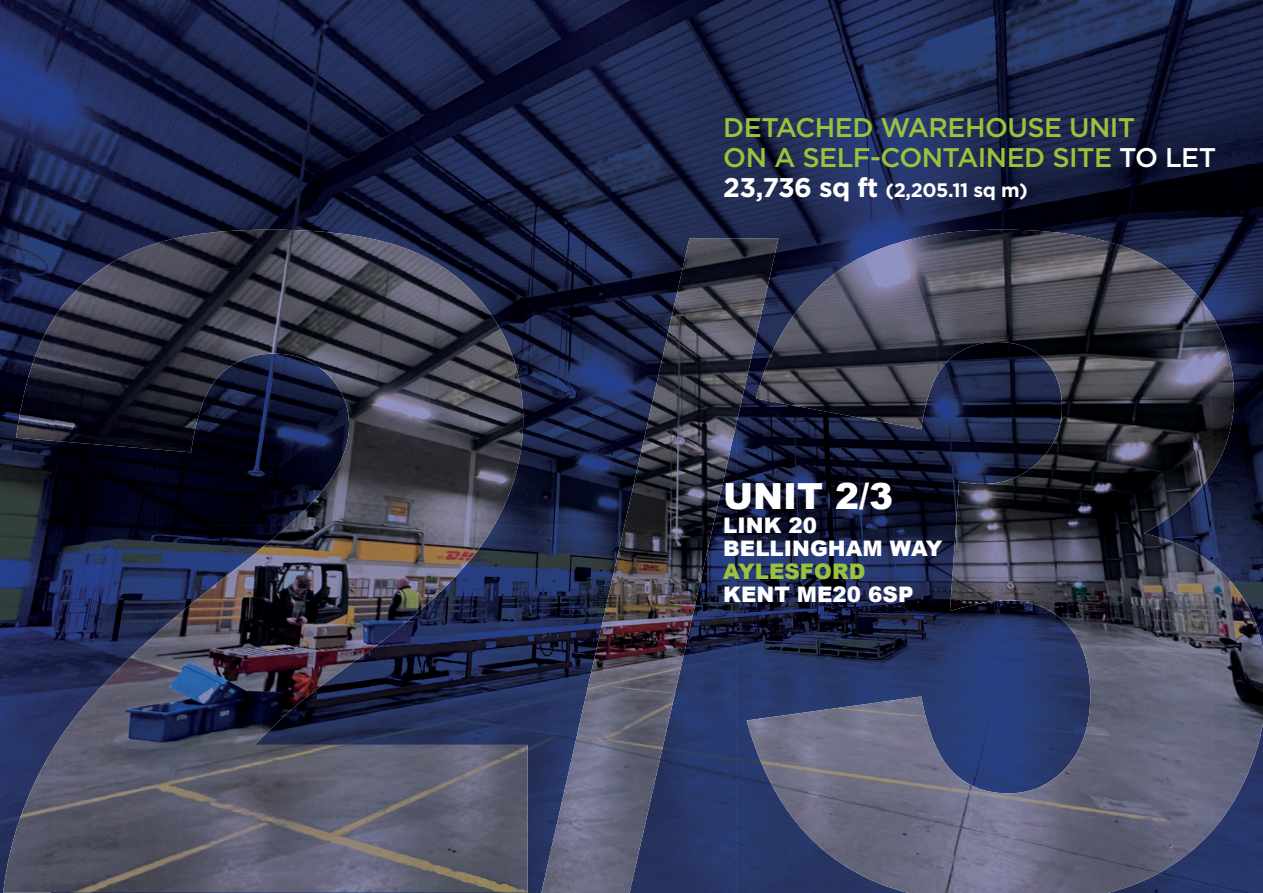
<style>
.page{position:relative;width:1263px;height:893px;background:#fff}
.page>*{position:absolute;margin:0;border:0;box-sizing:border-box;transform-origin:0 0}
.t1{font:900 36px "Arial";color:#fff}
.t2{font:500 27px/30px "Gotham";letter-spacing:-.02em;color:#9ac23b}
.t3{font:900 21.45px/23.1px "Arial";color:#fff}
.t4{font:900 21.45px "Arial";color:#9ac23b}
.t5{font:700 19.5px "Gotham";letter-spacing:-.02em;color:#fff}
.s1{color:#fff}
.s2{font-size:27px}
</style>
<div class="page">
<img style="left:0;top:0;width:1263px;height:262px">
<img style="left:0;top:262px;width:54px;height:105px">
<img style="left:469px;top:262px;width:206px;height:53px">
<img style="left:737px;top:262px;width:105px;height:473px">
<img style="left:1212px;top:262px;width:51px;height:53px">
<img style="left:210px;top:383px;width:103px;height:142px">
<img style="left:521px;top:315px;width:102px;height:210px">
<img style="left:895px;top:383px;width:157px;height:142px">
<img style="left:1212px;top:315px;width:51px;height:578px">
<img style="left:0;top:367px;width:52px;height:526px">
<img style="left:158px;top:434px;width:52px;height:155px">
<img style="left:842px;top:429px;width:53px;height:267px">
<img style="left:1052px;top:383px;width:4px;height:52px">
<img style="left:52px;top:441px;width:106px;height:242px">
<img style="left:684px;top:485px;width:53px;height:408px">
<img style="left:210px;top:525px;width:51px;height:23px">
<img style="left:421px;top:525px;width:202px;height:210px">
<img style="left:894px;top:525px;width:105px;height:247px">
<img style="left:368px;top:638px;width:53px;height:107px">
<img style="left:999px;top:615px;width:57px;height:157px">
<img style="left:365px;top:689px;width:3px;height:56px">
<img style="left:676px;top:692px;width:8px;height:201px">
<img style="left:52px;top:683px;width:2px;height:63px">
<img style="left:420px;top:735px;width:152px;height:10px">
<img style="left:736px;top:735px;width:53px;height:158px">
<img style="left:789px;top:843px;width:25px;height:50px">
<img style="left:52px;top:892px;width:313px;height:1px">
<img style="left:797px;top:230px;width:415px;height:153px">
<img style="left:778px;top:309px;width:20px;height:97px">
<img style="left:1211px;top:314px;width:23px;height:160px">
<img style="left:797px;top:382px;width:137px;height:47px">
<img style="left:1056px;top:382px;width:156px;height:511px">
<img style="left:953px;top:435px;width:104px;height:180px">
<img style="left:950px;top:560px;width:3px;height:51px">
<img style="left:1211px;top:563px;width:52px;height:269px">
<img style="left:746px;top:696px;width:207px;height:147px">
<img style="left:953px;top:772px;width:104px;height:121px">
<img style="left:814px;top:842px;width:139px;height:51px">
<img style="left:54px;top:230px;width:208px;height:204px">
<img style="left:261px;top:230px;width:208px;height:153px">
<img style="left:675px;top:239px;width:103px;height:246px">
<img style="left:16px;top:317px;width:39px;height:124px">
<img style="left:468px;top:287px;width:53px;height:275px">
<img style="left:623px;top:298px;width:53px;height:595px">
<img style="left:313px;top:382px;width:156px;height:256px">
<img style="left:520px;top:383px;width:3px;height:73px">
<img style="left:54px;top:433px;width:140px;height:19px">
<img style="left:261px;top:501px;width:53px;height:391px">
<img style="left:572px;top:527px;width:52px;height:366px">
<img style="left:675px;top:484px;width:47px;height:208px">
<img style="left:209px;top:548px;width:53px;height:344px">
<img style="left:106px;top:589px;width:104px;height:303px">
<img style="left:54px;top:681px;width:53px;height:211px">
<img style="left:313px;top:638px;width:74px;height:51px">
<img style="left:313px;top:689px;width:52px;height:203px">
<img style="left:3px;top:746px;width:52px;height:146px">
<img style="left:365px;top:745px;width:207px;height:148px">
<p class="t2" style="left:723px;top:113px;width:495px">DETACHED WAREHOUSE UNIT<br>ON A SELF-CONTAINED SITE <span class="s1">TO LET</span></p>
<p class="t5" style="left:723px;top:179px;width:306px"><span class="s2">23,736 sq ft</span> (2,205.11 sq m)</p>
<h1 class="t1" style="left:723px;top:470px;width:171px">UNIT 2/3</h1>
<p class="t3" style="left:723px;top:513px;width:221px">LINK 20<br>BELLINGHAM WAY</p>
<p class="t4" style="left:723px;top:555px;width:144px">AYLESFORD</p>
<p class="t3" style="left:723px;top:582px;width:192px">KENT ME20 6SP</p>
</div>
